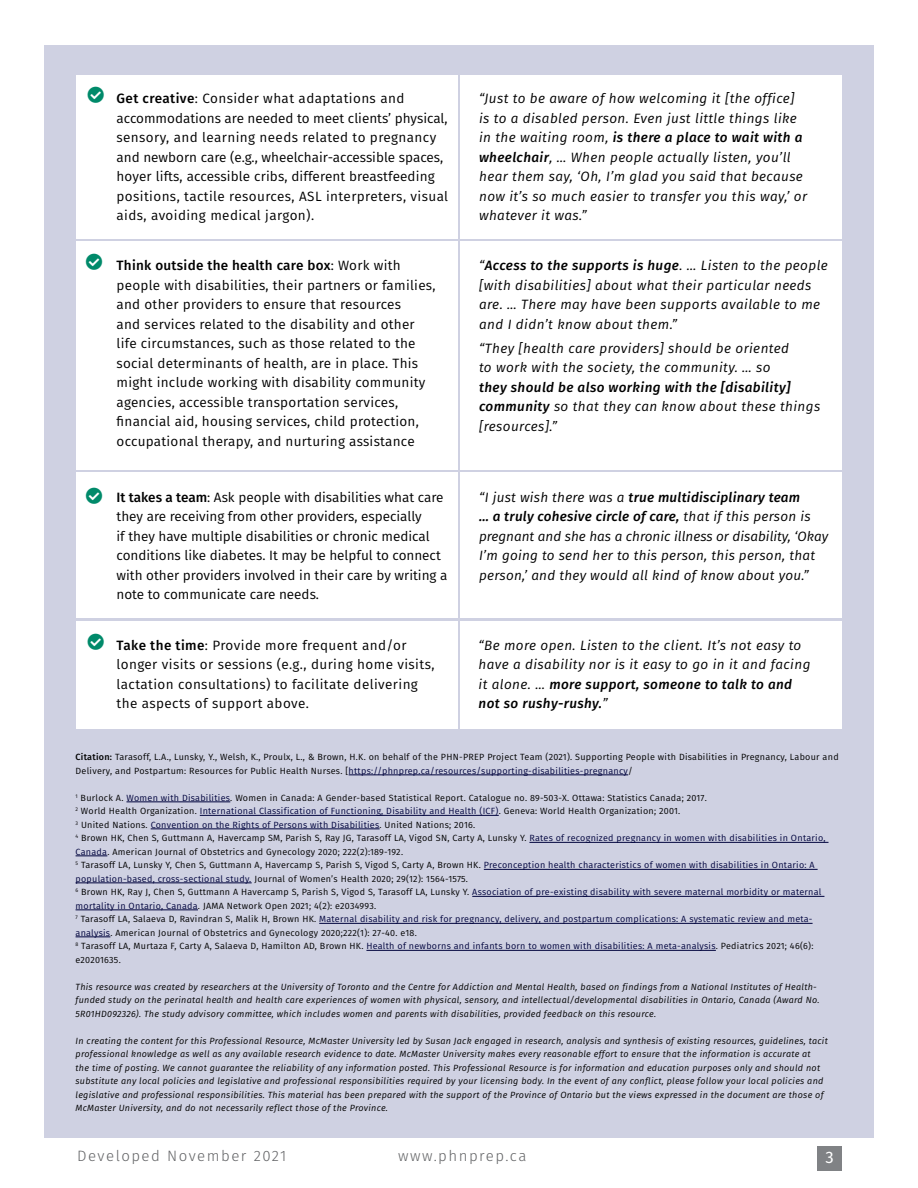
<style>
.page{position:relative;width:918px;height:1188px;background:#fff}
.page>*{position:absolute;margin:0;border:0;box-sizing:border-box;transform-origin:0 0}
.t1{font:16.65px "Font Awesome 5 Free Solid";color:#008a6a}
.t2{font:16.65px "Fira Sans";color:#fff}
.t3{font:300 15px "Fira Sans";letter-spacing:.1em;color:#636466}
.t4{font:italic 13.5px/19.5px "Fira Sans";letter-spacing:.03em;color:#000}
.t5{font:13.5px/19.5px "Fira Sans";letter-spacing:.02em;color:#000}
.t6{font:13.5px/19.5px "Fira Sans";color:#000}
.t7{font:9px/13.5px "Fira Sans";letter-spacing:.03em;color:#000}
.t8{font:italic 9px/13.5px "Fira Sans";letter-spacing:.03em;color:#000}
.t9{font:9px "Fira Sans";letter-spacing:.03em;color:#00033d}
.s1{font-weight:500}
.s2{color:#00033d}
.s3{color:#000}
</style>
<div class="page">
<div style="left:817px;top:1147px;width:25px;height:24px;background:#808285"></div>
<div style="left:44px;top:45px;width:830px;height:1093px;background:#cfd1e2"></div>
<div style="left:76px;top:472px;width:382px;height:146px;background:#fff"></div>
<div style="left:460px;top:472px;width:382px;height:146px;background:#fff"></div>
<div style="left:76px;top:242px;width:382px;height:228px;background:#fff"></div>
<div style="left:460px;top:242px;width:382px;height:228px;background:#fff"></div>
<div style="left:76px;top:76px;width:381px;height:163px;background:#fff"></div>
<div style="left:460px;top:76px;width:382px;height:163px;background:#fff"></div>
<div style="left:76px;top:622px;width:381px;height:107px;background:#fff"></div>
<div style="left:460px;top:622px;width:382px;height:107px;background:#fff"></div>
<hr style="left:349px;top:775px;width:279px;height:1px;background:#00033d">
<hr style="left:126px;top:802px;width:104px;height:1px;background:#00033d">
<hr style="left:200px;top:815px;width:299px;height:1px;background:#00033d">
<hr style="left:151px;top:829px;width:229px;height:1px;background:#00033d">
<hr style="left:529px;top:842px;width:300px;height:1px;background:#00033d">
<hr style="left:76px;top:856px;width:31px;height:1px;background:#00033d">
<hr style="left:484px;top:869px;width:334px;height:1px;background:#00033d">
<hr style="left:76px;top:883px;width:176px;height:1px;background:#00033d">
<hr style="left:472px;top:896px;width:352px;height:1px;background:#00033d">
<hr style="left:76px;top:910px;width:122px;height:1px;background:#00033d">
<hr style="left:319px;top:923px;width:494px;height:1px;background:#00033d">
<hr style="left:76px;top:937px;width:34px;height:1px;background:#00033d">
<hr style="left:366px;top:950px;width:350px;height:1px;background:#00033d">
<p class="t1" style="left:87px;top:87px;width:18px">●</p>
<p class="t5" style="left:117px;top:88px;width:333px"><span class="s1">Get creative</span>: Consider what adaptations and accommodations are needed to meet clients’ physical, sensory, and learning needs related to pregnancy and newborn care (e.g., wheelchair-accessible spaces, hoyer lifts, accessible cribs, different breastfeeding positions, tactile resources, ASL interpreters, visual aids, avoiding medical jargon).</p>
<p class="t4" style="left:479px;top:89px;width:330px">“Just to be aware of how welcoming it [the office] is to a disabled person. Even just little things like in the waiting room, <span class="s1">is there a place to wait with a wheelchair</span>, … When people actually listen, you’ll hear them say, ‘Oh, I’m glad you said that because now it’s so much easier to transfer you this way,’ or whatever it was.”</p>
<p class="t1" style="left:86px;top:253px;width:18px">●</p>
<p class="t5" style="left:117px;top:255px;width:321px"><span class="s1">Think outside the health care box</span>: Work with people with disabilities, their partners or families, and other providers to ensure that resources<br>and services related to the disability and other life circumstances, such as those related to the social determinants of health, are in place. This might include working with disability community agencies, accessible transportation services, financial aid, housing services, child protection, occupational therapy, and nurturing assistance</p>
<p class="t4" style="left:479px;top:255px;width:350px">“<span class="s1">Access to the supports is huge</span>. … Listen to the people [with disabilities] about what their particular needs are. … There may have been supports available to me and I didn’t know about them.”</p>
<p class="t4" style="left:479px;top:338px;width:343px">“They [health care providers] should be oriented<br>to work with the society, the community. … so<br><span class="s1">they should be also working with the [disability] community</span> so that they can know about these things [resources].”</p>
<p class="t1" style="left:86px;top:487px;width:18px">●</p>
<p class="t4" style="left:479px;top:487px;width:351px">“I just wish there was a <span class="s1">true multidisciplinary team<br>… a truly cohesive circle of care,</span> that if this person is pregnant and she has a chronic illness or disability, ‘Okay I’m going to send her to this person, this person, that person,’ and they would all kind of know about you.”</p>
<p class="t6" style="left:117px;top:487px;width:332px"><span class="s1">It takes a team</span>: Ask people with disabilities what care they are receiving from other providers, especially<br>if they have multiple disabilities or chronic medical conditions like diabetes. It may be helpful to connect with other providers involved in their care by writing a note to communicate care needs.</p>
<p class="t1" style="left:87px;top:633px;width:18px">●</p>
<p class="t5" style="left:117px;top:635px;width:319px"><span class="s1">Take the time</span>: Provide more frequent and/or longer visits or sessions (e.g., during home visits, lactation consultations) to facilitate delivering the aspects of support above.</p>
<p class="t4" style="left:479px;top:635px;width:333px">“Be more open. Listen to the client. It’s not easy to have a disability nor is it easy to go in it and facing it alone. … <span class="s1">more support, someone to talk to and not so rushy-rushy.</span>”</p>
<p class="t7" style="left:76px;top:750px;width:765px"><span class="s1">Citation:</span> Tarasoff, L.A., Lunsky, Y., Welsh, K., Proulx, L., &amp; Brown, H.K. on behalf of the PHN-PREP Project Team (2021). Supporting People with Disabilities in Pregnancy, Labour and<br>Delivery, and Postpartum: Resources for Public Health Nurses. [<span class="s2">https://phnprep.ca/resources/supporting-disabilities-pregnancy</span>/</p>
<p class="t7" style="left:76px;top:791px;width:633px"><sup>1</sup> Burlock A. <span class="s2">Women with Disabilities</span>. Women in Canada: A Gender-based Statistical Report. Catalogue no. 89-503-X. Ottawa: Statistics Canada; 2017.</p>
<p class="t9" style="left:76px;top:805px;width:606px"><sup>2</sup> <span class="s3">World Health Organization.</span> International Classification of Functioning, Disability and Health (ICF)<span class="s3">. Geneva: World Health Organization; 2001.</span></p>
<p class="t9" style="left:76px;top:818px;width:401px"><sup>3</sup> <span class="s3">United Nations.</span> Convention on the Rights of Persons with Disabilities<span class="s3">. United Nations; 2016.</span></p>
<p class="t7" style="left:76px;top:831px;width:751px"><sup>4</sup> Brown HK, Chen S, Guttmann A, Havercamp SM, Parish S, Ray JG, Tarasoff LA, Vigod SN, Carty A, Lunsky Y. <span class="s2">Rates of recognized pregnancy in women with disabilities in Ontario,<br>Canada</span>. American Journal of Obstetrics and Gynecology 2020; 222(2):189-192.</p>
<p class="t7" style="left:76px;top:858px;width:741px"><sup>5</sup> Tarasoff LA, Lunsky Y, Chen S, Guttmann A, Havercamp S, Parish S, Vigod S, Carty A, Brown HK. <span class="s2">Preconception health characteristics of women with disabilities in Ontario: A population-based, cross-sectional study.</span> Journal of Women’s Health 2020; 29(12): 1564-1575.</p>
<p class="t7" style="left:76px;top:885px;width:747px"><sup>6</sup> Brown HK, Ray J, Chen S, Guttmann A Havercamp S, Parish S, Vigod S, Tarasoff LA, Lunsky Y. <span class="s2">Association of pre-existing disability with severe maternal morbidity or maternal mortality in Ontario, Canada</span>. JAMA Network Open 2021; 4(2): e2034993.</p>
<p class="t7" style="left:76px;top:912px;width:739px"><sup>7</sup> Tarasoff LA, Salaeva D, Ravindran S, Malik H, Brown HK. <span class="s2">Maternal disability and risk for pregnancy, delivery, and postpartum complications: A systematic review and meta&shy;analysis</span>. American Journal of Obstetrics and Gynecology 2020;222(1): 27-40. e18.</p>
<p class="t7" style="left:76px;top:939px;width:739px"><sup>8</sup> Tarasoff LA, Murtaza F, Carty A, Salaeva D, Hamilton AD, Brown HK. <span class="s2">Health of newborns and infants born to women with disabilities: A meta-analysis</span>. Pediatrics 2021; 46(6): e20201635.</p>
<p class="t8" style="left:76px;top:980px;width:745px">This resource was created by researchers at the University of Toronto and the Centre for Addiction and Mental Health, based on findings from a National Institutes of Health&shy;funded study on the perinatal health and health care experiences of women with physical, sensory, and intellectual/developmental disabilities in Ontario, Canada (Award No.<br>5R01HD092326). The study advisory committee, which includes women and parents with disabilities, provided feedback on this resource.</p>
<p class="t8" style="left:76px;top:1034px;width:754px">In creating the content for this Professional Resource, McMaster University led by Susan Jack engaged in research, analysis and synthesis of existing resources, guidelines, tacit professional knowledge as well as any available research evidence to date. McMaster University makes every reasonable effort to ensure that the information is accurate at<br>the time of posting. We cannot guarantee the reliability of any information posted. This Professional Resource is for information and education purposes only and should not substitute any local policies and legislative and professional responsibilities required by your licensing body. In the event of any conflict, please follow your local policies and legislative and professional responsibilities. This material has been prepared with the support of the Province of Ontario but the views expressed in the document are those of McMaster University, and do not necessarily reflect those of the Province.</p>
<h2 class="t3" style="left:77px;top:1145px;width:211px">Developed November 2021</h2>
<h2 class="t3" style="left:398px;top:1145px;width:130px">www.phnprep.ca</h2>
<h1 class="t2" style="left:825px;top:1145px;width:10px">3</h1>
</div>
